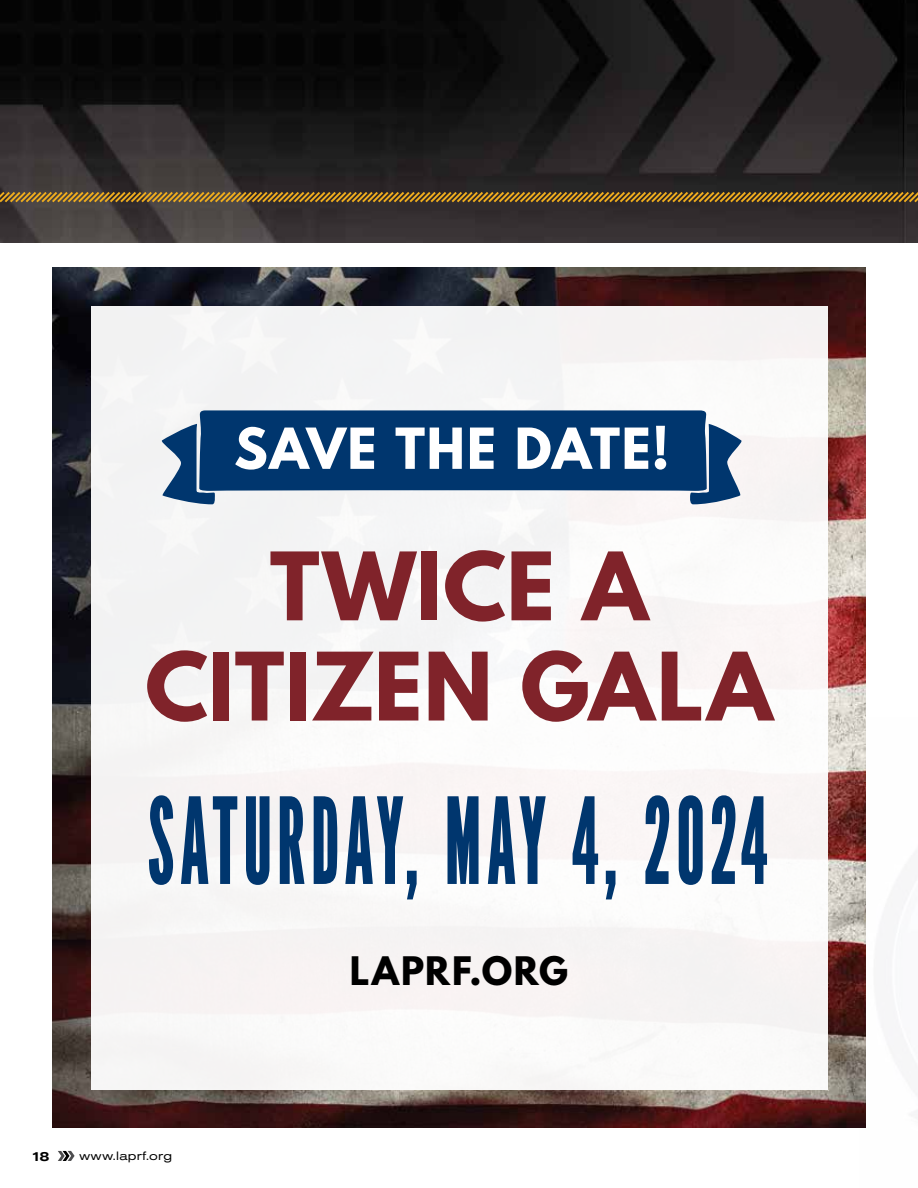
<style>
.page{position:relative;width:918px;height:1188px;background:#fff}
.page>*{position:absolute;margin:0;border:0;box-sizing:border-box;transform-origin:0 0}
.t1{font:condensed 119.25px "League Gothic";letter-spacing:.03em;color:#00366e}
.t2{font:700 83.55px/100.2px "League Spartan";letter-spacing:.005em;color:#80232a;text-align:center}
.t3{font:700 50.1px "League Spartan";letter-spacing:.03em;color:#fff}
.t4{font:700 34.8px "League Spartan";letter-spacing:.05em;color:#000}
.t5{font:500 expanded 13.5px "Akzidenz Grotesk Std";color:#000}
.t6{font:expanded 12px "Akzidenz Grotesk Std";letter-spacing:.02em;color:#000}
</style>
<div class="page">
<svg style="left:58px;top:1151px;width:17px;height:10px"></svg>
<img style="left:865px;top:717px;width:50px;height:411px">
<img style="left:0;top:0;width:918px;height:243px">
<svg style="left:0;top:190px;width:918px;height:14px;background:#725828"></svg>
<img style="left:53px;top:268px;width:812px;height:860px">
<div style="left:91px;top:306px;width:736px;height:783px;background:#f8f5f5"></div>
<svg style="left:161px;top:410px;width:581px;height:94px;fill:#00366e"></svg>
<p class="t3" style="left:234px;top:409px;width:437px">SAVE THE DATE!</p>
<p class="t2" style="left:145px;top:535px;width:629px">TWICE A<br>CITIZEN GALA</p>
<p class="t1" style="left:149px;top:770px;width:622px">SATURDAY, MAY 4, 2024</p>
<p class="t5" style="left:32px;top:1148px;width:20px">18</p>
<p class="t6" style="left:80px;top:1149px;width:94px">www.laprf.org</p>
<p class="t4" style="left:350px;top:944px;width:220px">LAPRF.ORG</p>
</div>
